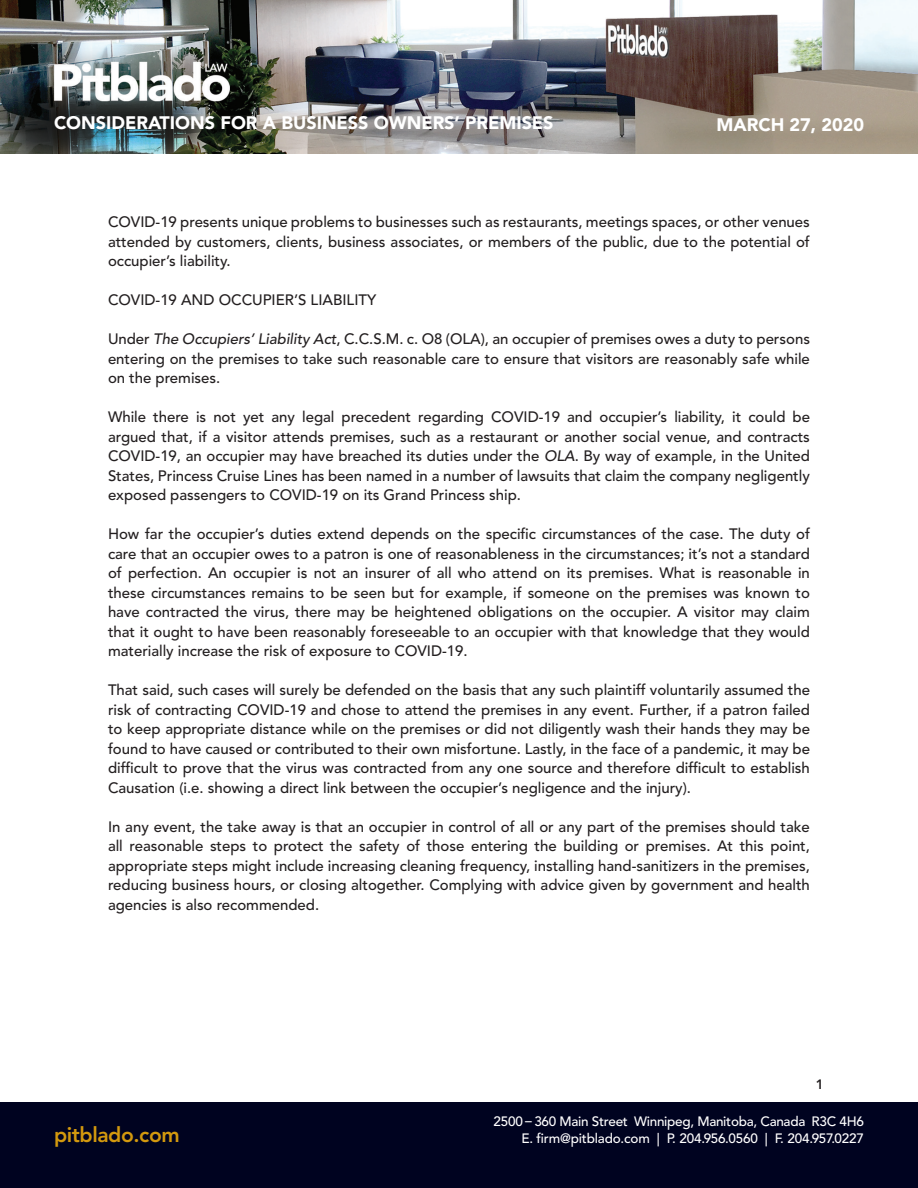
<style>
.page{position:relative;width:918px;height:1188px;background:#fff}
.page>*{position:absolute;margin:0;border:0;box-sizing:border-box;transform-origin:0 0}
.t1{font:800 21px "Avenir LT Std";letter-spacing:-.02em;color:#d3990e}
.t2{font:900 18px "Avenir LT Std";color:#fff}
.t3{font:500 15px/19.5px "Avenir LT Std";color:#231f20;text-align:justify}
.t4{font:500 13.5px "Avenir LT Std";letter-spacing:-.02em;color:#fff}
.t5{font:800 13.5px "Avenir LT Std";color:#231f20}
.s1{font-style:italic}
</style>
<div class="page">
<img style="left:0;top:0;width:918px;height:153px">
<div style="left:0;top:1103px;width:918px;height:85px;background:#000320"></div>
<p class="t2" style="left:54px;top:112px;width:501px">CONSIDERATIONS FOR A BUSINESS OWNERS’ PREMISES</p>
<p class="t2" style="left:717px;top:113px;width:149px">MARCH 27, 2020</p>
<p class="t3" style="left:108px;top:213px;width:703px">COVID-19 presents unique problems to businesses such as restaurants, meetings spaces, or other venues attended by customers, clients, business associates, or members of the public, due to the potential of occupier’s liability.</p>
<p class="t3" style="left:108px;top:291px;width:270px">COVID-19 AND OCCUPIER’S LIABILITY</p>
<p class="t3" style="left:108px;top:330px;width:703px">Under <span class="s1">The Occupiers’ Liability Act</span>, C.C.S.M. c. O8 (OLA), an occupier of premises owes a duty to persons entering on the premises to take such reasonable care to ensure that visitors are reasonably safe while on the premises.</p>
<p class="t3" style="left:108px;top:408px;width:704px">While there is not yet any legal precedent regarding COVID-19 and occupier’s liability, it could be argued that, if a visitor attends premises, such as a restaurant or another social venue, and contracts COVID-19, an occupier may have breached its duties under the <span class="s1">OLA</span>. By way of example, in the United States, Princess Cruise Lines has been named in a number of lawsuits that claim the company negligently exposed passengers to COVID-19 on its Grand Princess ship.</p>
<p class="t3" style="left:108px;top:525px;width:704px">How far the occupier’s duties extend depends on the specific circumstances of the case. The duty of care that an occupier owes to a patron is one of reasonableness in the circumstances; it’s not a standard of perfection. An occupier is not an insurer of all who attend on its premises. What is reasonable in these circumstances remains to be seen but for example, if someone on the premises was known to have contracted the virus, there may be heightened obligations on the occupier. A visitor may claim that it ought to have been reasonably foreseeable to an occupier with that knowledge that they would materially increase the risk of exposure to COVID-19.</p>
<p class="t3" style="left:108px;top:681px;width:704px">That said, such cases will surely be defended on the basis that any such plaintiff voluntarily assumed the risk of contracting COVID-19 and chose to attend the premises in any event. Further, if a patron failed to keep appropriate distance while on the premises or did not diligently wash their hands they may be found to have caused or contributed to their own misfortune. Lastly, in the face of a pandemic, it may be difficult to prove that the virus was contracted from any one source and therefore difficult to establish Causation (i.e. showing a direct link between the occupier’s negligence and the injury).</p>
<p class="t3" style="left:108px;top:817px;width:704px">In any event, the take away is that an occupier in control of all or any part of the premises should take all reasonable steps to protect the safety of those entering the building or premises. At this point, appropriate steps might include increasing cleaning frequency, installing hand-sanitizers in the premises, reducing business hours, or closing altogether. Complying with advice given by government and health agencies is also recommended.</p>
<p class="t5" style="left:816px;top:1076px;width:9px">1</p>
<p class="t4" style="left:494px;top:1114px;width:372px">2500 – 360 Main Street Winnipeg, Manitoba, Canada R3C 4H6</p>
<p class="t1" style="left:54px;top:1122px;width:127px">pitblado.com</p>
<p class="t4" style="left:521px;top:1130px;width:344px">E. firm@pitblado.com | P. 204.956.0560 | F. 204.957.0227</p>
</div>
